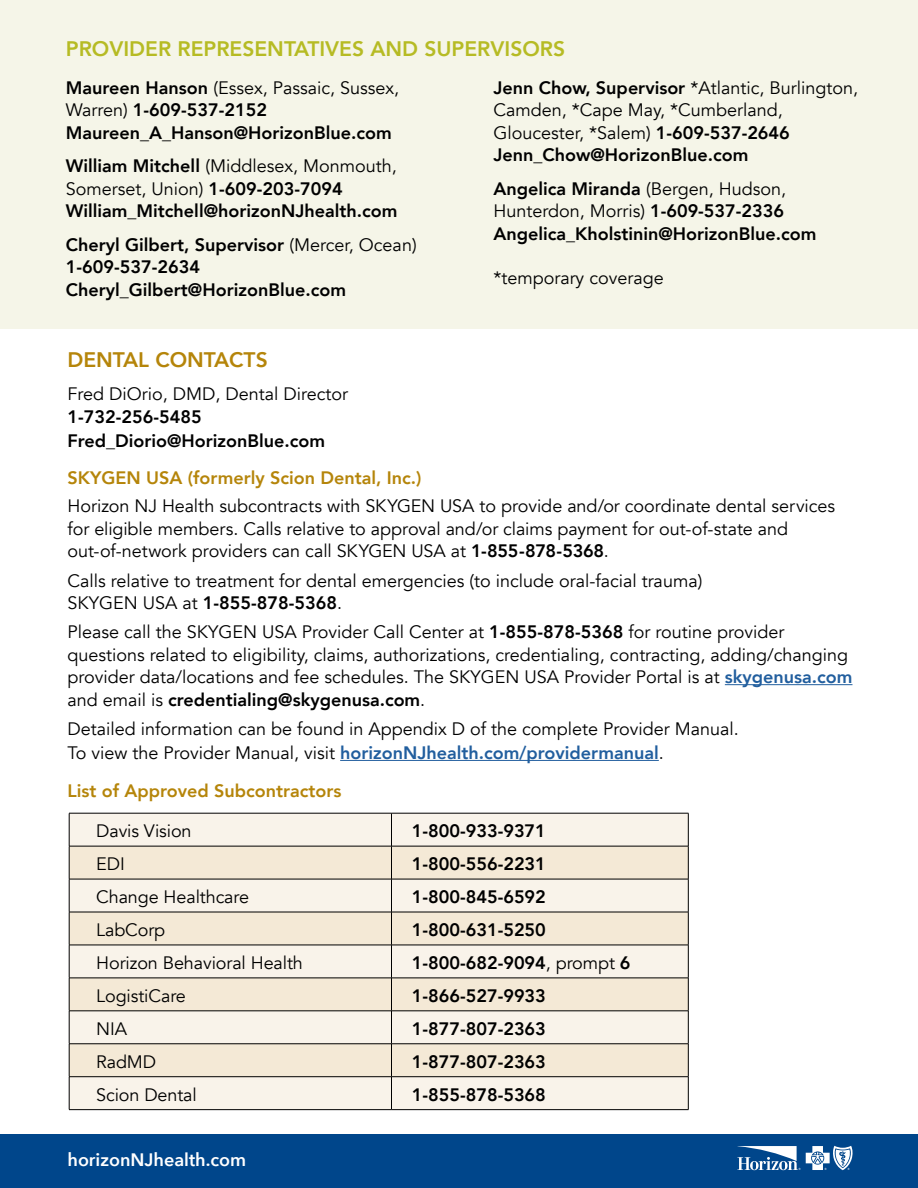
<style>
.page{position:relative;width:918px;height:1188px;background:#fff}
.page>*{position:absolute;margin:0;border:0;box-sizing:border-box;transform-origin:0 0}
.t1{font:800 21px "Avenir";color:#b6bb24}
.t2{font:800 21px "Avenir";color:#b5850a}
.t3{font:18px/22.5px "Avenir";color:#000}
.t4{font:800 18px/22.5px "Avenir";color:#000}
.t5{font:800 18px "Avenir";color:#b5850a}
.t6{font:600 18px "Avenir Next";color:#fff}
.s1{font-weight:400}
.s2{font-weight:800}
.s3{font-weight:800;color:#215e9e}
</style>
<div class="page">
<div style="left:0;top:1134px;width:918px;height:54px;background:#00468b"></div>
<svg style="left:737px;top:1146px;width:116px;height:24px"></svg>
<div style="left:0;top:0;width:918px;height:328px;background:#f5f5e8"></div>
<hr style="left:725px;top:684px;width:127px;height:1px;background:#215e9e">
<hr style="left:340px;top:760px;width:319px;height:1px;background:#215e9e">
<div style="left:70px;top:814px;width:618px;height:295px;background:#f9f3ea"></div>
<svg style="left:70px;top:847px;width:618px;height:229px;background:#f2e9da"></svg>
<hr style="left:69px;top:813px;width:323px;height:1px;background:#000">
<hr style="left:69px;top:813px;width:1px;height:33px;background:#000">
<hr style="left:392px;top:813px;width:296px;height:1px;background:#000">
<hr style="left:391px;top:813px;width:1px;height:33px;background:#000">
<hr style="left:688px;top:813px;width:1px;height:33px;background:#000">
<hr style="left:69px;top:846px;width:323px;height:1px;background:#000">
<hr style="left:69px;top:846px;width:1px;height:33px;background:#000">
<hr style="left:392px;top:846px;width:296px;height:1px;background:#000">
<hr style="left:391px;top:846px;width:1px;height:33px;background:#000">
<hr style="left:688px;top:846px;width:1px;height:33px;background:#000">
<hr style="left:69px;top:879px;width:323px;height:1px;background:#000">
<hr style="left:69px;top:879px;width:1px;height:33px;background:#000">
<hr style="left:392px;top:879px;width:296px;height:1px;background:#000">
<hr style="left:391px;top:879px;width:1px;height:33px;background:#000">
<hr style="left:688px;top:879px;width:1px;height:33px;background:#000">
<hr style="left:69px;top:912px;width:323px;height:1px;background:#000">
<hr style="left:69px;top:912px;width:1px;height:33px;background:#000">
<hr style="left:392px;top:912px;width:296px;height:1px;background:#000">
<hr style="left:391px;top:912px;width:1px;height:33px;background:#000">
<hr style="left:688px;top:912px;width:1px;height:33px;background:#000">
<hr style="left:69px;top:945px;width:323px;height:1px;background:#000">
<hr style="left:69px;top:945px;width:1px;height:33px;background:#000">
<hr style="left:392px;top:945px;width:296px;height:1px;background:#000">
<hr style="left:391px;top:945px;width:1px;height:33px;background:#000">
<hr style="left:688px;top:945px;width:1px;height:33px;background:#000">
<hr style="left:69px;top:978px;width:323px;height:1px;background:#000">
<hr style="left:69px;top:978px;width:1px;height:33px;background:#000">
<hr style="left:392px;top:978px;width:296px;height:1px;background:#000">
<hr style="left:391px;top:978px;width:1px;height:33px;background:#000">
<hr style="left:688px;top:978px;width:1px;height:33px;background:#000">
<hr style="left:69px;top:1011px;width:323px;height:1px;background:#000">
<hr style="left:69px;top:1011px;width:1px;height:33px;background:#000">
<hr style="left:392px;top:1011px;width:296px;height:1px;background:#000">
<hr style="left:391px;top:1011px;width:1px;height:33px;background:#000">
<hr style="left:688px;top:1011px;width:1px;height:33px;background:#000">
<hr style="left:69px;top:1044px;width:323px;height:1px;background:#000">
<hr style="left:69px;top:1044px;width:1px;height:33px;background:#000">
<hr style="left:392px;top:1044px;width:296px;height:1px;background:#000">
<hr style="left:391px;top:1044px;width:1px;height:33px;background:#000">
<hr style="left:688px;top:1044px;width:1px;height:33px;background:#000">
<hr style="left:69px;top:1076px;width:323px;height:1px;background:#000">
<hr style="left:69px;top:1077px;width:1px;height:32px;background:#000">
<hr style="left:392px;top:1076px;width:296px;height:1px;background:#000">
<hr style="left:391px;top:1077px;width:1px;height:32px;background:#000">
<hr style="left:688px;top:1077px;width:1px;height:32px;background:#000">
<hr style="left:69px;top:1109px;width:323px;height:1px;background:#000">
<hr style="left:392px;top:1109px;width:296px;height:1px;background:#000">
<p class="t1" style="left:66px;top:32px;width:501px">PROVIDER REPRESENTATIVES AND SUPERVISORS</p>
<p class="t4" style="left:66px;top:77px;width:335px">Maureen Hanson <span class="s1">(Essex, Passaic, Sussex,<br>Warren)</span> 1-609-537-2152<br>Maureen_A_Hanson@HorizonBlue.com</p>
<p class="t4" style="left:66px;top:155px;width:333px">William Mitchell <span class="s1">(Middlesex, Monmouth,<br>Somerset, Union)</span> 1-609-203-7094<br>William_Mitchell@horizonNJhealth.com</p>
<p class="t4" style="left:66px;top:233px;width:352px">Cheryl Gilbert, Supervisor <span class="s1">(Mercer, Ocean)<br></span>1-609-537-2634<br>Cheryl_Gilbert@HorizonBlue.com</p>
<p class="t3" style="left:493px;top:77px;width:366px"><span class="s2">Jenn Chow, Supervisor</span> *Atlantic, Burlington, Camden, *Cape May, *Cumberland, Gloucester, *Salem) <span class="s2">1-609-537-2646<br>Jenn_Chow@HorizonBlue.com</span></p>
<p class="t4" style="left:493px;top:177px;width:325px">Angelica Miranda <span class="s1">(Bergen, Hudson,<br>Hunterdon, Morris)</span> 1-609-537-2336<br>Angelica_Kholstinin@HorizonBlue.com</p>
<p class="t3" style="left:493px;top:267px;width:172px">*temporary coverage</p>
<p class="t2" style="left:68px;top:343px;width:202px">DENTAL CONTACTS</p>
<p class="t3" style="left:68px;top:383px;width:282px">Fred DiOrio, DMD, Dental Director</p>
<p class="t4" style="left:68px;top:405px;width:259px;line-height:24px">1-732-256-5485<br>Fred_Diorio@HorizonBlue.com</p>
<p class="t5" style="left:68px;top:464px;width:355px">SKYGEN USA (formerly Scion Dental, Inc.)</p>
<p class="t3" style="left:68px;top:495px;width:769px">Horizon NJ Health subcontracts with SKYGEN USA to provide and/or coordinate dental services for eligible members. Calls relative to approval and/or claims payment for out-of-state and out-of-network providers can call SKYGEN USA at <span class="s2">1-855-878-5368</span>.</p>
<p class="t3" style="left:68px;top:569px;width:636px">Calls relative to treatment for dental emergencies (to include oral-facial trauma)<br>SKYGEN USA at <span class="s2">1-855-878-5368</span>.</p>
<p class="t3" style="left:68px;top:621px;width:786px">Please call the SKYGEN USA Provider Call Center at <span class="s2">1-855-878-5368</span> for routine provider questions related to eligibility, claims, authorizations, credentialing, contracting, adding/changing provider data/locations and fee schedules. The SKYGEN USA Provider Portal is at <span class="s3">skygenusa.com </span>and email is <span class="s2">credentialing@skygenusa.com</span>.</p>
<p class="t3" style="left:68px;top:717px;width:673px;line-height:24px">Detailed information can be found in Appendix D of the complete Provider Manual.<br>To view the Provider Manual, visit <span class="s3">horizonNJhealth.com/providermanual</span>.</p>
<p class="t5" style="left:68px;top:776px;width:275px">List of Approved Subcontractors</p>
<p class="t3" style="left:96px;top:820px;width:97px">Davis Vision</p>
<p class="t4" style="left:412px;top:820px;width:136px">1-800-933-9371</p>
<p class="t3" style="left:96px;top:853px;width:30px">EDI</p>
<p class="t4" style="left:412px;top:853px;width:136px">1-800-556-2231</p>
<p class="t3" style="left:96px;top:886px;width:154px">Change Healthcare</p>
<p class="t4" style="left:412px;top:886px;width:136px">1-800-845-6592</p>
<p class="t3" style="left:96px;top:919px;width:71px">LabCorp</p>
<p class="t4" style="left:412px;top:919px;width:136px">1-800-631-5250</p>
<p class="t3" style="left:96px;top:952px;width:208px">Horizon Behavioral Health</p>
<p class="t4" style="left:412px;top:951px;width:220px">1-800-682-9094<span class="s1">, prompt</span> 6</p>
<p class="t3" style="left:96px;top:985px;width:91px">LogistiCare</p>
<p class="t4" style="left:412px;top:984px;width:136px">1-866-527-9933</p>
<p class="t3" style="left:96px;top:1018px;width:32px">NIA</p>
<p class="t4" style="left:412px;top:1017px;width:136px">1-877-807-2363</p>
<p class="t3" style="left:96px;top:1051px;width:62px">RadMD</p>
<p class="t4" style="left:412px;top:1050px;width:136px">1-877-807-2363</p>
<p class="t3" style="left:96px;top:1084px;width:102px">Scion Dental</p>
<p class="t4" style="left:412px;top:1083px;width:136px">1-855-878-5368</p>
<p class="t6" style="left:68px;top:1144px;width:180px">horizonNJhealth.com</p>
</div>
